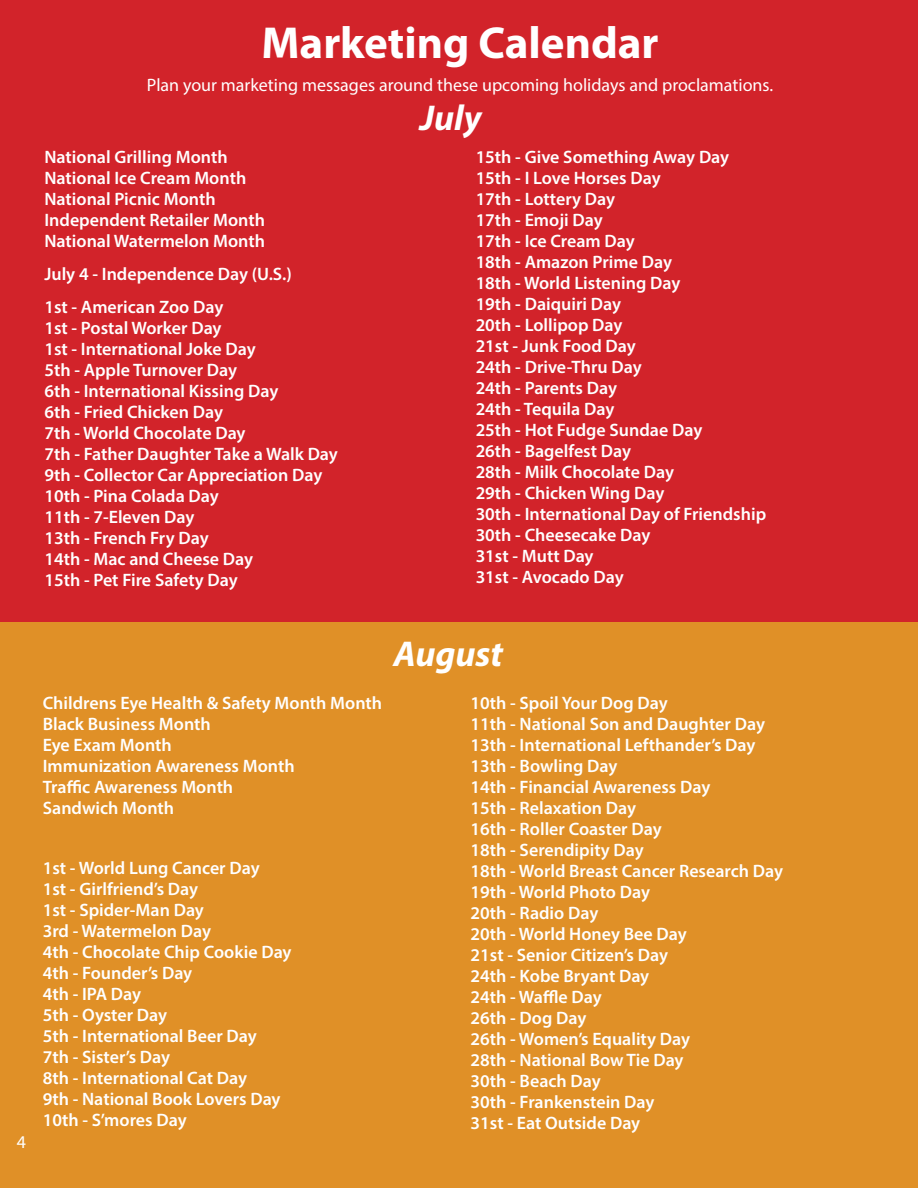
<style>
.page{position:relative;width:918px;height:1188px;background:#fff}
.page>*{position:absolute;margin:0;border:0;box-sizing:border-box;transform-origin:0 0}
.t1{font:700 45px "Myriad Pro";color:#fff}
.t2{font:italic 700 36px "Myriad Pro";color:#fff}
.t3{font:600 18px/21px "Myriad Pro";color:#fff}
.t4{font:18px "Myriad Pro";color:#fff}
</style>
<div class="page">
<div style="left:0;top:0;width:918px;height:634px;background:#d2232a"></div>
<div style="left:0;top:622px;width:918px;height:566px;background:#e09027"></div>
<h1 class="t1" style="left:261px;top:14px;width:399px">Marketing Calendar</h1>
<p class="t4" style="left:147px;top:74px;width:628px">Plan your marketing messages around these upcoming holidays and proclamations.</p>
<p class="t3" style="left:44px;top:146px;width:222px">National Grilling Month<br>National Ice Cream Month<br>National Picnic Month<br>Independent Retailer Month<br>National Watermelon Month</p>
<p class="t3" style="left:44px;top:257px;width:249px;line-height:33px">July 4 - Independence Day (U.S.)<br>1st - American Zoo Day</p>
<p class="t3" style="left:44px;top:317px;width:295px">1st - Postal Worker Day<br>1st - International Joke Day<br>5th - Apple Turnover Day<br>6th - International Kissing Day<br>6th - Fried Chicken Day<br>7th - World Chocolate Day<br>7th - Father Daughter Take a Walk Day<br>9th - Collector Car Appreciation Day<br>10th - Pina Colada Day<br>11th - 7-Eleven Day<br>13th - French Fry Day<br>14th - Mac and Cheese Day<br>15th - Pet Fire Safety Day</p>
<h2 class="t2" style="left:420px;top:95px;width:64px">July</h2>
<p class="t3" style="left:476px;top:146px;width:292px">15th - Give Something Away Day<br>15th - I Love Horses Day<br>17th - Lottery Day<br>17th - Emoji Day<br>17th - Ice Cream Day<br>18th - Amazon Prime Day<br>18th - World Listening Day<br>19th - Daiquiri Day<br>20th - Lollipop Day<br>21st - Junk Food Day<br>24th - Drive-Thru Day<br>24th - Parents Day<br>24th - Tequila Day<br>25th - Hot Fudge Sundae Day<br>26th - Bagelfest Day<br>28th - Milk Chocolate Day<br>29th - Chicken Wing Day<br>30th - International Day of Friendship<br>30th - Cheesecake Day<br>31st - Mutt Day<br>31st - Avocado Day</p>
<p class="t4" style="left:17px;top:1130px;width:11px">4</p>
<p class="t3" style="left:43px;top:692px;width:341px">Childrens Eye Health &amp; Safety Month Month<br>Black Business Month<br>Eye Exam Month<br>Immunization Awareness Month<br>Traffic Awareness Month<br>Sandwich Month</p>
<p class="t3" style="left:43px;top:857px;width:250px">1st - World Lung Cancer Day<br>1st - Girlfriend’s Day<br>1st - Spider-Man Day<br>3rd - Watermelon Day<br>4th - Chocolate Chip Cookie Day<br>4th - Founder’s Day<br>4th - IPA Day<br>5th - Oyster Day<br>5th - International Beer Day<br>7th - Sister’s Day<br>8th - International Cat Day<br>9th - National Book Lovers Day<br>10th - S’mores Day</p>
<h2 class="t2" style="left:394px;top:630px;width:111px">August</h2>
<p class="t3" style="left:471px;top:692px;width:314px">10th - Spoil Your Dog Day<br>11th - National Son and Daughter Day<br>13th - International Lefthander’s Day<br>13th - Bowling Day<br>14th - Financial Awareness Day<br>15th - Relaxation Day<br>16th - Roller Coaster Day<br>18th - Serendipity Day<br>18th - World Breast Cancer Research Day<br>19th - World Photo Day<br>20th - Radio Day<br>20th - World Honey Bee Day<br>21st - Senior Citizen’s Day<br>24th - Kobe Bryant Day<br>24th - Waffle Day<br>26th - Dog Day<br>26th - Women’s Equality Day<br>28th - National Bow Tie Day<br>30th - Beach Day<br>30th - Frankenstein Day<br>31st - Eat Outside Day</p>
</div>
